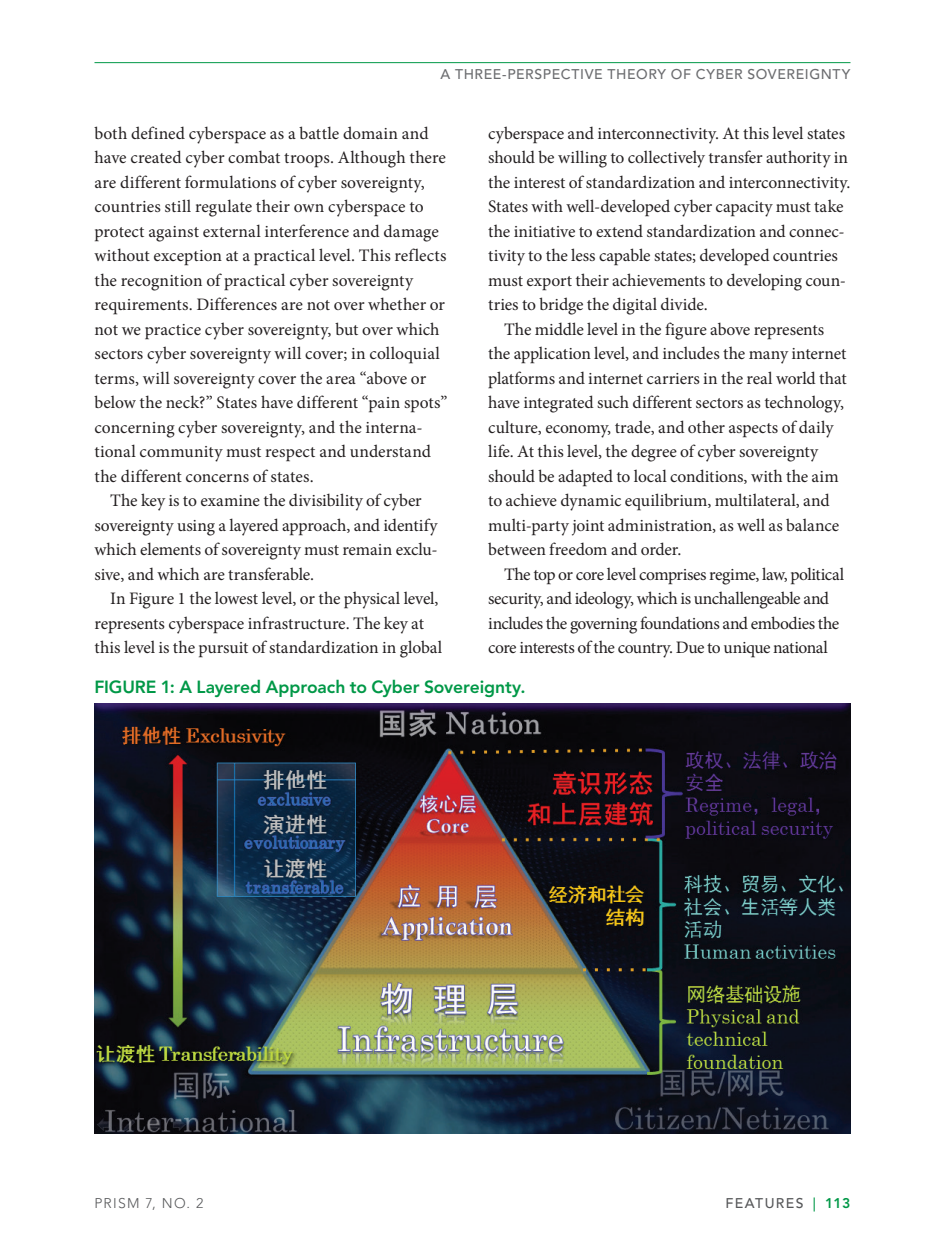
<style>
.page{position:relative;width:945px;height:1260px;background:#fff}
.page>*{position:absolute;margin:0;border:0;box-sizing:border-box;transform-origin:0 0}
.Body_TXT{font:17.5px/24.5px "Minion Pro";letter-spacing:-.005em;color:#231f20}
.Body_TXT-2{font:17.5px/24.5px "Minion Pro";letter-spacing:-.03em;color:#231f20}
.Figures{font:800 17.5px "Avenir LT Std";letter-spacing:-.005em;color:#009847}
.t1{font:500 14px "Avenir LT Std";letter-spacing:.045em;color:#6c6d70}
.t2{font:500 14px "Avenir LT Std";letter-spacing:.1em;color:#57585a}
.t3{font:300 14px "Avenir LT Std";letter-spacing:.085em;color:#57585a}
.s1{color:#009847}
.s2{font-weight:800;color:#009847}
</style>
<div class="page">
<hr style="left:94px;top:62px;width:756px;height:1px;background:#009847">
<img style="left:94px;top:703px;width:756px;height:431px">
<p class="t1" style="left:440px;top:66px;width:412px">A THREE-PERSPECTIVE THEORY OF CYBER SOVEREIGNTY</p>
<p class="Body_TXT" style="left:94px;top:121px;width:355px">both defined cyberspace as a battle domain and have created cyber combat troops. Although there are different formulations of cyber sovereignty, countries still regulate their own cyberspace to protect against external interference and damage without exception at a practical level. This reflects the recognition of practical cyber sovereignty requirements. Differences are not over whether or not we practice cyber sovereignty, but over which sectors cyber sovereignty will cover; in colloquial terms, will sovereignty cover the area “above or below the neck?” States have different “pain spots” concerning cyber sovereignty, and the interna&shy;tional community must respect and understand the different concerns of states.</p>
<p class="Body_TXT" style="left:94px;top:488px;width:345px;text-indent:16px">The key is to examine the divisibility of cyber sovereignty using a layered approach, and identify which elements of sovereignty must remain exclu&shy;sive, and which are transferable.</p>
<p class="Body_TXT" style="left:94px;top:586px;width:349px;text-indent:16px">In Figure 1 the lowest level, or the physical level, represents cyberspace infrastructure. The key at this level is the pursuit of standardization in global</p>
<p class="Body_TXT" style="left:488px;top:121px;width:364px">cyberspace and interconnectivity. At this level states should be willing to collectively transfer authority in the interest of standardization and interconnectivity.<br>States with well-developed cyber capacity must take the initiative to extend standardization and connec&shy;tivity to the less capable states; developed countries must export their achievements to developing coun&shy;tries to bridge the digital divide.</p>
<p class="Body_TXT" style="left:488px;top:317px;width:360px;text-indent:16px">The middle level in the figure above represents the application level, and includes the many internet platforms and internet carriers in the real world that have integrated such different sectors as technology, culture, economy, trade, and other aspects of daily life. At this level, the degree of cyber sovereignty should be adapted to local conditions, with the aim to achieve dynamic equilibrium, multilateral, and multi-party joint administration, as well as balance between freedom and order.</p>
<p class="Body_TXT-2" style="left:488px;top:562px;width:357px;text-indent:16px">The top or core level comprises regime, law, political security, and ideology, which is unchallengeable and includes the governing foundations and embodies the core interests of the country. Due to unique national</p>
<p class="Figures" style="left:94px;top:676px;width:433px">FIGURE 1: A Layered Approach to Cyber Sovereignty.</p>
<p class="t3" style="left:94px;top:1195px;width:110px">PRISM 7, NO. 2</p>
<p class="t2" style="left:726px;top:1195px;width:126px">FEATURES <span class="s1">|</span> <span class="s2">113</span></p>
</div>
